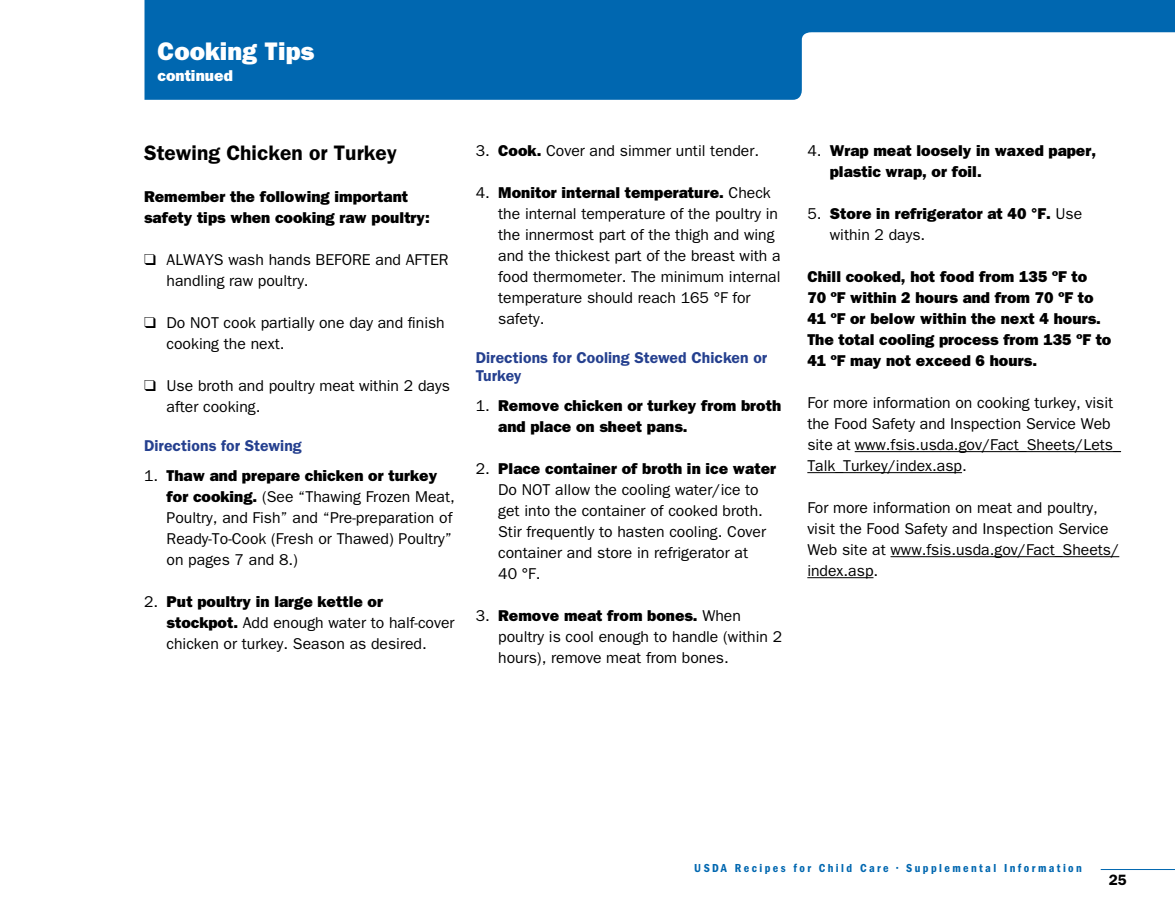
<style>
.page{position:relative;width:1175px;height:905px;background:#fff}
.page>*{position:absolute;margin:0;border:0;box-sizing:border-box;transform-origin:0 0}
.t1{font:800 25.5px "Franklin Gothic";color:#fff}
.t2{font:600 21px "Franklin Gothic";color:#000}
.t3{font:15.75px/21px "Franklin Gothic";color:#000}
.t4{font:800 15.75px/21px "Franklin Gothic";color:#000}
.t5{font:600 15.75px/18px "Franklin Gothic";letter-spacing:.005em;color:#25408f}
.t6{font:800 15.75px "Franklin Gothic";color:#fff}
.t7{font:600 15px "Franklin Gothic";color:#000}
.t8{font:600 condensed 12px "Franklin Gothic";letter-spacing:.2em;color:#0067b0}
.s1{font-weight:800}
.s2{font-weight:400}
</style>
<div class="page">
<svg style="left:144px;top:0;width:1030px;height:100px;fill:#0067b0"></svg>
<hr style="left:1100px;top:869px;width:74px;height:1px;background:#0067b0">
<hr style="left:854px;top:451px;width:267px;height:1px;background:#000">
<hr style="left:807px;top:472px;width:155px;height:1px;background:#000">
<hr style="left:890px;top:556px;width:229px;height:1px;background:#000">
<hr style="left:807px;top:577px;width:66px;height:1px;background:#000">
<h1 class="t1" style="left:158px;top:36px;width:158px">Cooking Tips</h1>
<p class="t6" style="left:158px;top:66px;width:77px">continued</p>
<h2 class="t2" style="left:144px;top:140px;width:254px">Stewing Chicken or Turkey</h2>
<p class="t4" style="left:144px;top:186px;width:287px">Remember the following important safety tips when cooking raw poultry:</p>
<p class="t3" style="left:167px;top:249px;width:283px;text-indent:-23px">❑ ALWAYS wash hands BEFORE and AFTER handling raw poultry.</p>
<p class="t3" style="left:167px;top:312px;width:280px;text-indent:-23px">❑ Do NOT cook partially one day and finish cooking the next.</p>
<p class="t3" style="left:167px;top:375px;width:285px;text-indent:-23px">❑ Use broth and poultry meat within 2 days after cooking.</p>
<p class="t5" style="left:144px;top:436px;width:159px">Directions for Stewing</p>
<p class="t3" style="left:167px;top:465px;width:290px;text-indent:-23px">1. <span class="s1">Thaw and prepare chicken or turkey for cooking.</span> (See “Thawing Frozen Meat, Poultry, and Fish” and “Pre-preparation of Ready-To-Cook (Fresh or Thawed) Poultry” on pages 7 and 8.)</p>
<p class="t3" style="left:167px;top:591px;width:289px;text-indent:-23px">2. <span class="s1">Put poultry in large kettle or stockpot.</span> Add enough water to half-cover chicken or turkey. Season as desired.</p>
<p class="t3" style="left:476px;top:140px;width:285px">3. <span class="s1">Cook.</span> Cover and simmer until tender.</p>
<p class="t3" style="left:498px;top:182px;width:284px;text-indent:-23px">4. <span class="s1">Monitor internal temperature.</span> Check the internal temperature of the poultry in the innermost part of the thigh and wing and the thickest part of the breast with a food thermometer. The minimum internal temperature should reach 165 °F for safety.</p>
<p class="t5" style="left:476px;top:348px;width:293px">Directions for Cooling Stewed Chicken or<br>Turkey</p>
<p class="t4" style="left:498px;top:395px;width:284px;text-indent:-23px"><span class="s2">1.</span> Remove chicken or turkey from broth and place on sheet pans.</p>
<p class="t3" style="left:498px;top:458px;width:279px;text-indent:-23px">2. <span class="s1">Place container of broth in ice water </span>Do NOT allow the cooling water/ice to get into the container of cooked broth.<br>Stir frequently to hasten cooling. Cover container and store in refrigerator at<br>40 °F.</p>
<p class="t3" style="left:498px;top:605px;width:285px;text-indent:-23px">3. <span class="s1">Remove meat from bones.</span> When poultry is cool enough to handle (within 2 hours), remove meat from bones.</p>
<p class="t4" style="left:830px;top:140px;width:268px;text-indent:-23px"><span class="s2">4.</span> Wrap meat loosely in waxed paper, plastic wrap, or foil.</p>
<p class="t4" style="left:830px;top:203px;width:254px;text-indent:-23px"><span class="s2">5.</span> Store in refrigerator at 40 °F. <span class="s2">Use within 2 days.</span></p>
<p class="t4" style="left:807px;top:266px;width:305px">Chill cooked, hot food from 135 ºF to<br>70 ºF within 2 hours and from 70 ºF to 41 ºF or below within the next 4 hours.<br>The total cooling process from 135 ºF to 41 ºF may not exceed 6 hours.</p>
<p class="t3" style="left:807px;top:392px;width:315px">For more information on cooking turkey, visit the Food Safety and Inspection Service Web site at www.fsis.usda.gov/Fact_Sheets/Lets_ Talk_Turkey/index.asp.</p>
<p class="t3" style="left:807px;top:497px;width:313px">For more information on meat and poultry, visit the Food Safety and Inspection Service Web site at www.fsis.usda.gov/Fact_Sheets/ index.asp.</p>
<p class="t8" style="left:694px;top:861px;width:389px">USDA Recipes for Child Care • Supplemental Information</p>
<p class="t7" style="left:1108px;top:870px;width:20px">25</p>
</div>
